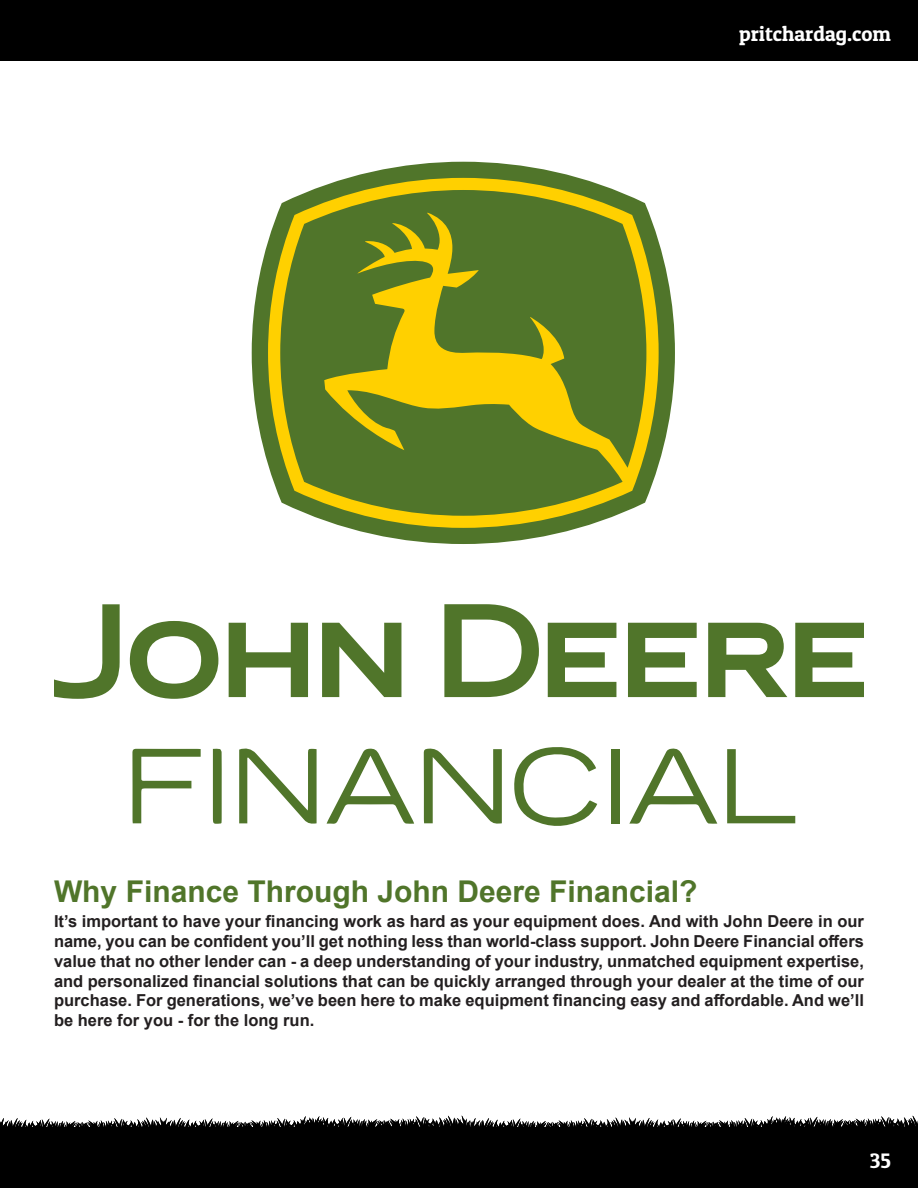
<style>
.page{position:relative;width:918px;height:1188px;background:#fff}
.page>*{position:absolute;margin:0;border:0;box-sizing:border-box;transform-origin:0 0}
.t1{font:700 30px "Arial";color:#50752a}
.t2{font:21px "Patua One";color:#fff}
.t3{font:700 16.5px/19.8px "Arial";color:#231f20;text-align:justify}
</style>
<div class="page">
<svg style="left:0;top:1116px;width:918px;height:11px"></svg>
<svg style="left:252px;top:162px;width:423px;height:382px"></svg>
<svg style="left:268px;top:178px;width:391px;height:350px"></svg>
<svg style="left:280px;top:190px;width:366px;height:326px;background:#7b8b21"></svg>
<svg style="left:424px;top:748px;width:78px;height:76px"></svg>
<svg style="left:239px;top:748px;width:78px;height:76px"></svg>
<svg style="left:327px;top:748px;width:87px;height:76px"></svg>
<svg style="left:629px;top:748px;width:88px;height:76px"></svg>
<svg style="left:514px;top:747px;width:83px;height:79px"></svg>
<svg style="left:132px;top:749px;width:69px;height:74px"></svg>
<svg style="left:727px;top:749px;width:68px;height:74px"></svg>
<div style="left:611px;top:749px;width:9px;height:74px;background:#50752a"></div>
<svg style="left:213px;top:749px;width:9px;height:75px"></svg>
<svg style="left:54px;top:604px;width:66px;height:95px"></svg>
<svg style="left:130px;top:621px;width:88px;height:78px"></svg>
<svg style="left:229px;top:623px;width:79px;height:74px"></svg>
<svg style="left:548px;top:623px;width:68px;height:74px"></svg>
<svg style="left:628px;top:623px;width:69px;height:74px"></svg>
<svg style="left:795px;top:623px;width:69px;height:74px"></svg>
<svg style="left:444px;top:604px;width:95px;height:93px"></svg>
<svg style="left:708px;top:623px;width:79px;height:74px"></svg>
<svg style="left:322px;top:623px;width:79px;height:74px"></svg>
<div style="left:0;top:0;width:918px;height:61px;background:#000"></div>
<div style="left:0;top:1127px;width:918px;height:61px;background:#000"></div>
<p class="t2" style="left:739px;top:20px;width:153px">pritchardag.com</p>
<p class="t1" style="left:54px;top:870px;width:645px">Why Finance Through John Deere Financial?</p>
<p class="t3" style="left:54px;top:912px;width:812px">It’s important to have your financing work as hard as your equipment does. And with John Deere in our name, you can be confident you’ll get nothing less than world-class support. John Deere Financial offers value that no other lender can - a deep understanding of your industry, unmatched equipment expertise, and personalized financial solutions that can be quickly arranged through your dealer at the time of our purchase. For generations, we’ve been here to make equipment financing easy and affordable. And we’ll be here for you - for the long run.</p>
<p class="t2" style="left:870px;top:1147px;width:23px">35</p>
</div>
